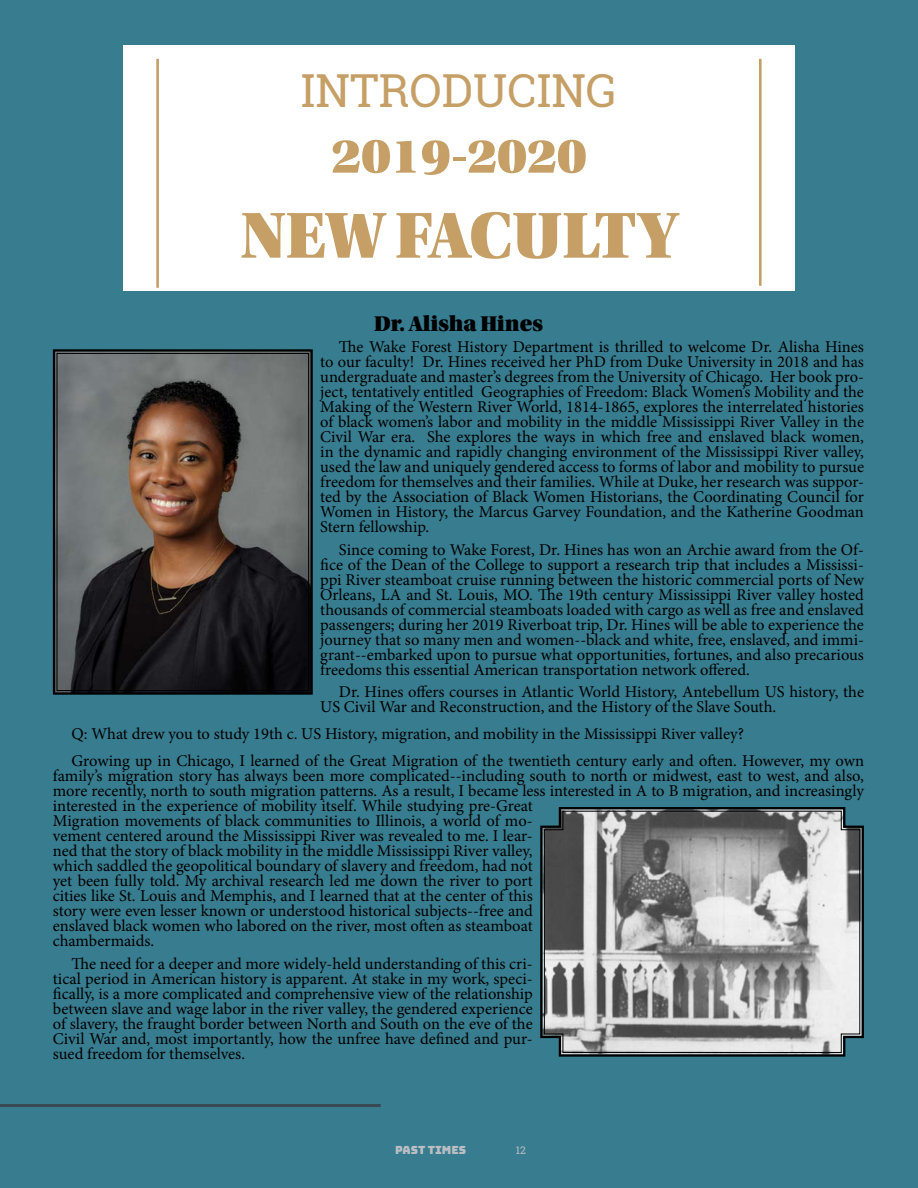
<style>
.page{position:relative;width:918px;height:1188px;background:#377c8f}
.page>*{position:absolute;margin:0;border:0;box-sizing:border-box;transform-origin:0 0}
.Special_Headline{font:68.7px "Utopia Std Black Headline";letter-spacing:.01em;color:#c59f65;scale:.96 1}
.Special_Headline-2{font:51px "Utopia Std Black Headline";color:#c59f65}
.Special_Headline-3{font:45.6px "Roboto Slab";color:#c59f65}
.Headline_Text_-_Utop{font:22.5px "Utopia Std Black Headline";color:#000}
.News_Brief_Body_Text{font:16.5px/15px "Minion Pro";letter-spacing:-.005em;color:#000;text-align:justify}
.t1{font:11.25px "Bungee";color:#babec4}
.t2{font:10.5px "Roboto Slab";color:#babec4}
</style>
<div class="page">
<div style="left:123px;top:45px;width:672px;height:245px;background:#fff"></div>
<hr style="left:156px;top:59px;width:3px;height:229px;background:#c59f65">
<hr style="left:759px;top:59px;width:3px;height:227px;background:#c59f65">
<hr style="left:0;top:1104px;width:381px;height:3px;background:#394954">
<svg style="left:540px;top:807px;width:324px;height:250px"></svg>
<svg style="left:544px;top:810px;width:317px;height:243px"></svg>
<svg style="left:52px;top:349px;width:261px;height:346px"></svg>
<div style="left:57px;top:353px;width:252px;height:338px;border:1px solid #000"></div>
<p class="Special_Headline-3" style="left:301px;top:60px;width:318px">INTRODUCING</p>
<p class="Special_Headline-2" style="left:331px;top:129px;width:257px">2019-2020</p>
<p class="Special_Headline" style="left:241px;top:199px;width:456px">NEW FACULTY</p>
<p class="Headline_Text_-_Utop" style="left:374px;top:312px;width:170px">Dr. Alisha Hines</p>
<p class="News_Brief_Body_Text" style="left:320px;top:340px;width:545px;text-indent:19px">The Wake Forest History Department is thrilled to welcome Dr. Alisha Hines to our faculty! Dr. Hines received her PhD from Duke University in 2018 and has undergraduate and master’s degrees from the University of Chicago. Her book pro&shy;ject, tentatively entitled Geographies of Freedom: Black Women’s Mobility and the Making of the Western River World, 1814-1865, explores the interrelated histories of black women’s labor and mobility in the middle Mississippi River Valley in the Civil War era. She explores the ways in which free and enslaved black women, in the dynamic and rapidly changing environment of the Mississippi River valley, used the law and uniquely gendered access to forms of labor and mobility to pursue freedom for themselves and their families. While at Duke, her research was suppor&shy;ted by the Association of Black Women Historians, the Coordinating Council for Women in History, the Marcus Garvey Foundation, and the Katherine Goodman Stern fellowship.</p>
<p class="News_Brief_Body_Text" style="left:320px;top:542px;width:545px;text-indent:19px">Since coming to Wake Forest, Dr. Hines has won an Archie award from the Of&shy;fice of the Dean of the College to support a research trip that includes a Mississi&shy;ppi River steamboat cruise running between the historic commercial ports of New Orleans, LA and St. Louis, MO. The 19th century Mississippi River valley hosted thousands of commercial steamboats loaded with cargo as well as free and enslaved passengers; during her 2019 Riverboat trip, Dr. Hines will be able to experience the journey that so many men and women--black and white, free, enslaved, and immi&shy;grant--embarked upon to pursue what opportunities, fortunes, and also precarious freedoms this essential American transportation network offered.</p>
<p class="News_Brief_Body_Text" style="left:320px;top:685px;width:545px;text-indent:19px">Dr. Hines offers courses in Atlantic World History, Antebellum US history, the<br>US Civil War and Reconstruction, and the History of the Slave South.</p>
<p class="News_Brief_Body_Text" style="left:72px;top:727px;width:674px">Q: What drew you to study 19th c. US History, migration, and mobility in the Mississippi River valley?</p>
<p class="News_Brief_Body_Text" style="left:53px;top:754px;width:813px;text-align:left;text-indent:19px">Growing up in Chicago, I learned of the Great Migration of the twentieth century early and often. However, my own family’s migration story has always been more complicated--including south to north or midwest, east to west, and also, more recently, north to south migration patterns. As a result, I became less interested in A to B migration, and increasingly interested in the experience of mobility itself. While studying pre-Great<br>Migration movements of black communities to Illinois, a world of mo-<br>vement centered around the Mississippi River was revealed to me. I lear-<br>ned that the story of black mobility in the middle Mississippi River valley,<br>which saddled the geopolitical boundary of slavery and freedom, had not<br>yet been fully told. My archival research led me down the river to port<br>cities like St. Louis and Memphis, and I learned that at the center of this<br>story were even lesser known or understood historical subjects--free and<br>enslaved black women who labored on the river, most often as steamboat<br>chambermaids.</p>
<p class="News_Brief_Body_Text" style="left:53px;top:956px;width:481px;text-indent:19px">The need for a deeper and more widely-held understanding of this cri&shy;tical period in American history is apparent. At stake in my work, speci&shy;fically, is a more complicated and comprehensive view of the relationship between slave and wage labor in the river valley, the gendered experience of slavery, the fraught border between North and South on the eve of the Civil War and, most importantly, how the unfree have defined and pur&shy;sued freedom for themselves.</p>
<p class="t1" style="left:395px;top:1144px;width:73px">PAST TIMES</p>
<p class="t2" style="left:516px;top:1143px;width:12px">12</p>
</div>
